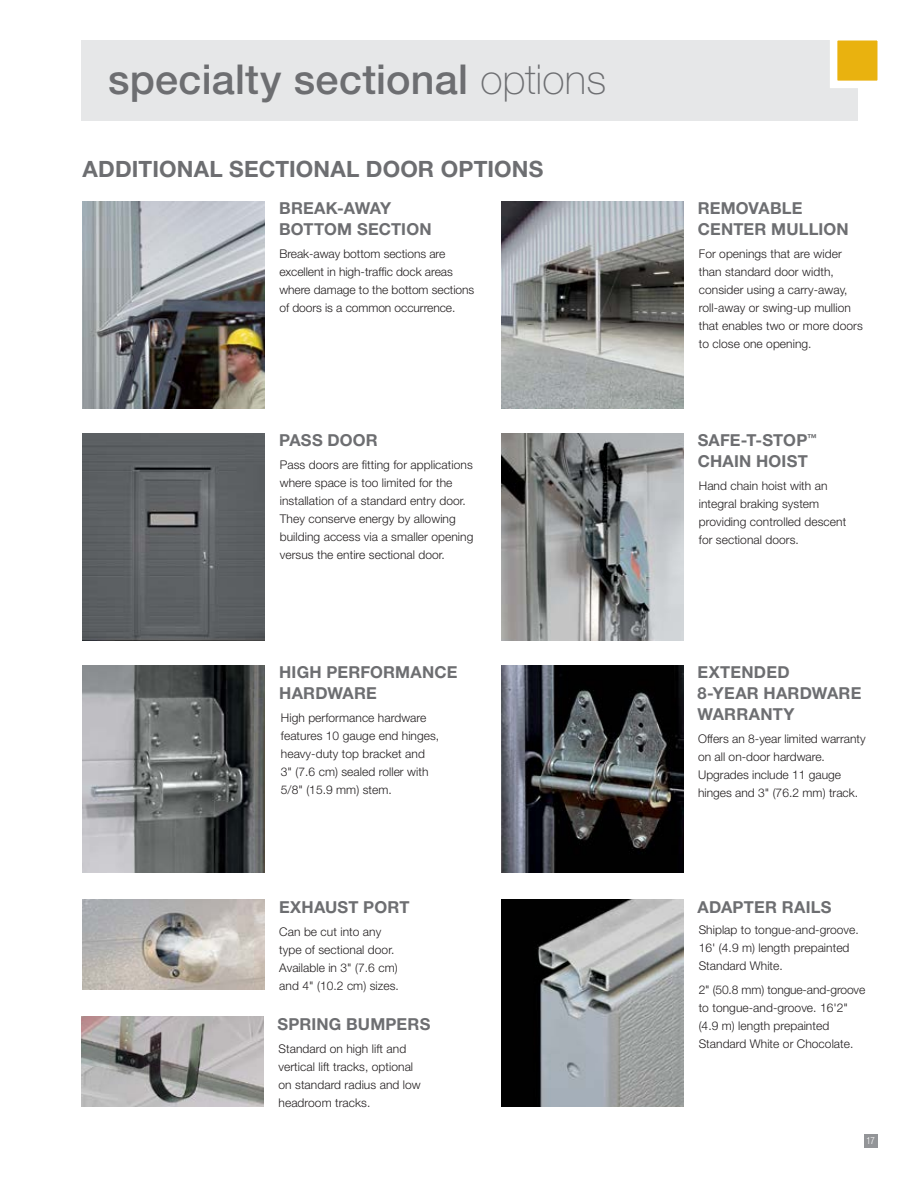
<style>
.page{position:relative;width:918px;height:1188px;background:#fff}
.page>*{position:absolute;margin:0;border:0;box-sizing:border-box;transform-origin:0 0}
.t1{font:500 41.25px "Helvetica Neue";letter-spacing:.005em;color:#6d6e71}
.t2{font:700 22.5px "Helvetica Neue";letter-spacing:.005em;color:#6d6e71}
.t3{font:700 16.5px/21px "Helvetica Neue";letter-spacing:.01em;color:#6d6e71}
.t4{font:300 12px/18px "Helvetica Neue";letter-spacing:.005em;color:#231f20}
.t5{font:300 condensed 9.9px "Helvetica Neue";color:#fff;scale:.91 1}
.s1{font-weight:100}
</style>
<div class="page">
<div style="left:864px;top:1134px;width:14px;height:13px;background:#939598"></div>
<div style="left:81px;top:40px;width:776px;height:82px;background:#e6e7e8"></div>
<svg style="left:830px;top:40px;width:48px;height:52px;background:#efcc63"></svg>
<img style="left:83px;top:665px;width:182px;height:208px">
<img style="left:501px;top:665px;width:182px;height:208px">
<img style="left:83px;top:201px;width:182px;height:207px">
<img style="left:83px;top:433px;width:182px;height:207px">
<img style="left:501px;top:201px;width:182px;height:207px">
<img style="left:501px;top:433px;width:182px;height:207px">
<img style="left:81px;top:1017px;width:182px;height:90px">
<img style="left:83px;top:900px;width:182px;height:90px">
<img style="left:501px;top:900px;width:182px;height:207px">
<h1 class="t1" style="left:108px;top:55px;width:500px">specialty sectional <span class="s1">options</span></h1>
<h2 class="t2" style="left:83px;top:155px;width:462px">ADDITIONAL SECTIONAL DOOR OPTIONS</h2>
<h3 class="t3" style="left:279px;top:197px;width:154px">BREAK-AWAY<br>BOTTOM SECTION</h3>
<p class="t4" style="left:279px;top:245px;width:196px">Break-away bottom sections are excellent in high-traffic dock areas where damage to the bottom sections of doors is a common occurrence.</p>
<h3 class="t3" style="left:279px;top:429px;width:100px">PASS DOOR</h3>
<p class="t4" style="left:280px;top:455px;width:195px">Pass doors are fitting for applications where space is too limited for the installation of a standard entry door.<br>They conserve energy by allowing building access via a smaller opening versus the entire sectional door.</p>
<h3 class="t3" style="left:279px;top:661px;width:180px">HIGH PERFORMANCE<br>HARDWARE</h3>
<p class="t4" style="left:281px;top:709px;width:160px">High performance hardware features 10 gauge end hinges, heavy-duty top bracket and<br>3" (7.6 cm) sealed roller with<br>5/8" (15.9 mm) stem.</p>
<h3 class="t3" style="left:279px;top:896px;width:132px">EXHAUST PORT</h3>
<p class="t4" style="left:279px;top:922px;width:121px">Can be cut into any type of sectional door.<br>Available in 3" (7.6 cm) and 4" (10.2 cm) sizes.</p>
<h3 class="t3" style="left:277px;top:1013px;width:154px">SPRING BUMPERS</h3>
<p class="t4" style="left:279px;top:1039px;width:144px">Standard on high lift and vertical lift tracks, optional on standard radius and low headroom tracks.</p>
<h3 class="t3" style="left:698px;top:197px;width:153px">REMOVABLE<br>CENTER MULLION</h3>
<p class="t4" style="left:699px;top:244px;width:166px">For openings that are wider than standard door width, consider using a carry-away, roll-away or swing-up mullion that enables two or more doors to close one opening.</p>
<h3 class="t3" style="left:698px;top:429px;width:120px">SAFE-T-STOP<sup>™<br></sup>CHAIN HOIST</h3>
<p class="t4" style="left:699px;top:477px;width:149px">Hand chain hoist with an integral braking system providing controlled descent for sectional doors.</p>
<h3 class="t3" style="left:698px;top:661px;width:165px">EXTENDED<br>8-YEAR HARDWARE<br>WARRANTY</h3>
<p class="t4" style="left:698px;top:730px;width:169px">Offers an 8-year limited warranty on all on-door hardware.<br>Upgrades include 11 gauge hinges and 3" (76.2 mm) track.</p>
<h3 class="t3" style="left:698px;top:896px;width:136px">ADAPTER RAILS</h3>
<p class="t4" style="left:699px;top:921px;width:162px">Shiplap to tongue-and-groove.<br>16' (4.9 m) length prepainted<br>Standard White.</p>
<p class="t4" style="left:699px;top:980px;width:168px">2" (50.8 mm) tongue-and-groove to tongue-and-groove. 16'2" (4.9 m) length prepainted<br>Standard White or Chocolate.</p>
<p class="t5" style="left:866px;top:1135px;width:11px">17</p>
</div>
